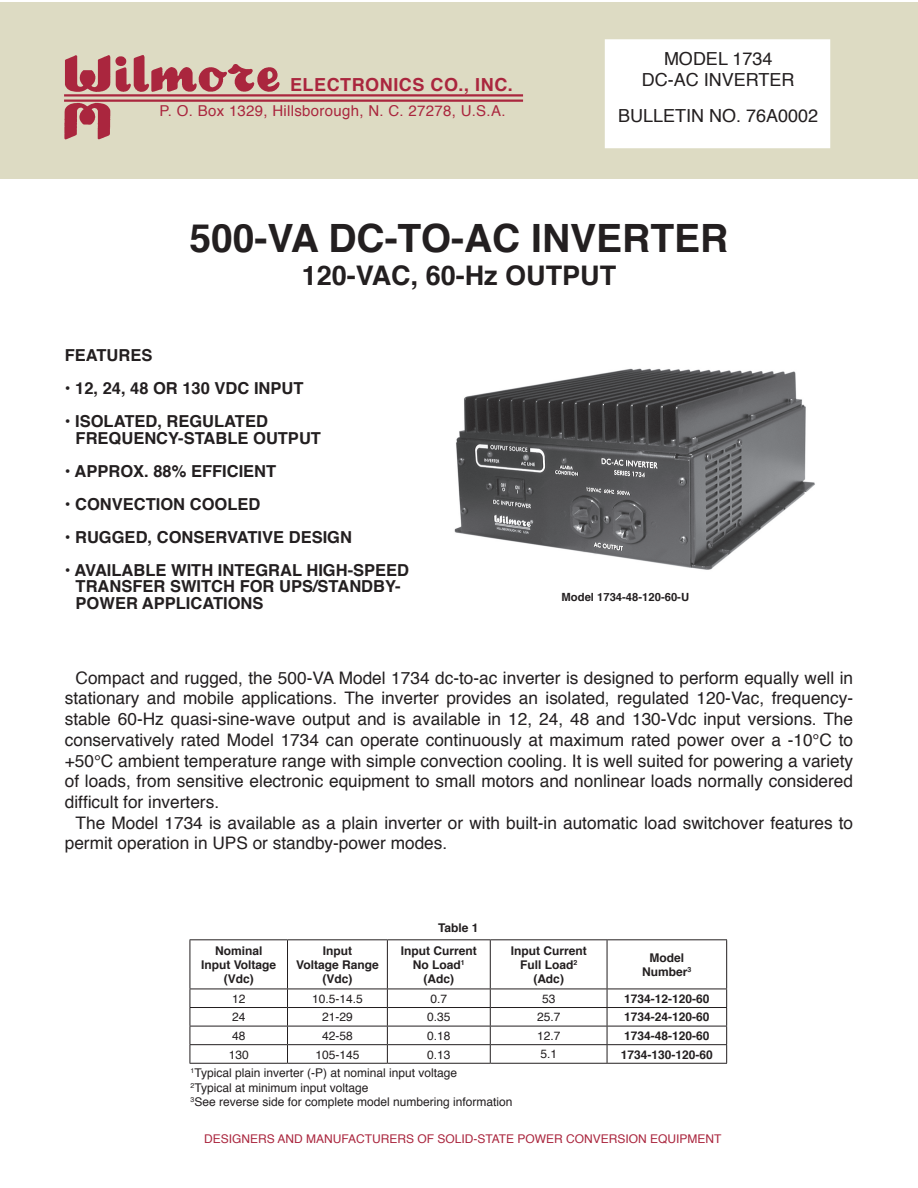
<style>
.page{position:relative;width:918px;height:1188px;background:#fff}
.page>*{position:absolute;margin:0;border:0;box-sizing:border-box;transform-origin:0 0}
.t1{font:700 39px "Helvetica";color:#231f20}
.t2{font:700 27px "Helvetica";color:#231f20}
.t3{font:18px/21.6px "Helvetica";color:#231f20;text-align:center}
.t4{font:700 18px "Helvetica";letter-spacing:.03em;color:#aa263e}
.t5{font:17.25px/20.7px "Helvetica";color:#231f20;text-align:justify}
.t6{font:700 16.5px/16.5px "Helvetica";color:#231f20}
.t7{font:15px "Helvetica";letter-spacing:.02em;color:#aa263e}
.t8{font:12px/14.4px "Helvetica";color:#231f20}
.t9{font:700 12px/14.4px "Helvetica";color:#231f20;text-align:center}
.t10{font:12px "Helvetica";color:#aa263e}
.t11{font:700 11.25px "Helvetica";color:#231f20}
</style>
<div class="page">
<hr style="left:190px;top:939px;width:98px;height:1px;background:#231f20">
<hr style="left:190px;top:940px;width:1px;height:49px;background:#231f20">
<hr style="left:288px;top:939px;width:99px;height:1px;background:#231f20">
<hr style="left:287px;top:940px;width:1px;height:49px;background:#231f20">
<hr style="left:387px;top:939px;width:103px;height:1px;background:#231f20">
<hr style="left:387px;top:940px;width:1px;height:49px;background:#231f20">
<hr style="left:490px;top:939px;width:117px;height:1px;background:#231f20">
<hr style="left:490px;top:940px;width:1px;height:49px;background:#231f20">
<hr style="left:607px;top:939px;width:120px;height:1px;background:#231f20">
<hr style="left:607px;top:940px;width:1px;height:49px;background:#231f20">
<hr style="left:726px;top:940px;width:1px;height:49px;background:#231f20">
<hr style="left:190px;top:989px;width:98px;height:1px;background:#231f20">
<hr style="left:288px;top:989px;width:99px;height:1px;background:#231f20">
<hr style="left:387px;top:989px;width:103px;height:1px;background:#231f20">
<hr style="left:490px;top:989px;width:117px;height:1px;background:#231f20">
<hr style="left:607px;top:989px;width:120px;height:1px;background:#231f20">
<hr style="left:190px;top:1007px;width:98px;height:1px;background:#231f20">
<hr style="left:288px;top:1007px;width:99px;height:1px;background:#231f20">
<hr style="left:387px;top:1007px;width:103px;height:1px;background:#231f20">
<hr style="left:490px;top:1007px;width:117px;height:1px;background:#231f20">
<hr style="left:607px;top:1007px;width:120px;height:1px;background:#231f20">
<hr style="left:190px;top:1026px;width:98px;height:1px;background:#231f20">
<hr style="left:288px;top:1026px;width:99px;height:1px;background:#231f20">
<hr style="left:387px;top:1026px;width:103px;height:1px;background:#231f20">
<hr style="left:490px;top:1026px;width:117px;height:1px;background:#231f20">
<hr style="left:607px;top:1026px;width:120px;height:1px;background:#231f20">
<hr style="left:190px;top:1044px;width:98px;height:1px;background:#231f20">
<svg style="left:190px;top:989px;width:1px;height:74px"></svg>
<hr style="left:288px;top:1044px;width:99px;height:1px;background:#231f20">
<svg style="left:287px;top:989px;width:1px;height:74px"></svg>
<hr style="left:387px;top:1044px;width:103px;height:1px;background:#231f20">
<svg style="left:387px;top:989px;width:1px;height:74px"></svg>
<hr style="left:490px;top:1044px;width:117px;height:1px;background:#231f20">
<svg style="left:490px;top:989px;width:1px;height:74px"></svg>
<hr style="left:607px;top:1044px;width:120px;height:1px;background:#231f20">
<svg style="left:607px;top:989px;width:1px;height:74px"></svg>
<svg style="left:726px;top:989px;width:1px;height:74px"></svg>
<hr style="left:190px;top:1063px;width:98px;height:1px;background:#231f20">
<hr style="left:288px;top:1063px;width:99px;height:1px;background:#231f20">
<hr style="left:387px;top:1063px;width:103px;height:1px;background:#231f20">
<hr style="left:490px;top:1063px;width:117px;height:1px;background:#231f20">
<hr style="left:607px;top:1063px;width:120px;height:1px;background:#231f20">
<img style="left:454px;top:368px;width:361px;height:202px">
<div style="left:0;top:2px;width:918px;height:177px;background:#dddbc3"></div>
<div style="left:605px;top:39px;width:225px;height:109px;background:#fff"></div>
<img style="left:64px;top:55px;width:221px;height:85px">
<hr style="left:64px;top:94px;width:459px;height:3px;background:#aa263e">
<hr style="left:64px;top:100px;width:459px;height:2px;background:#aa263e">
<p class="t4" style="left:290px;top:70px;width:224px">ELECTRONICS CO., INC.</p>
<p class="t7" style="left:160px;top:99px;width:347px">P. O. Box 1329, Hillsborough, N. C. 27278, U.S.A.</p>
<p class="t3" style="left:642px;top:48px;width:154px">MODEL 1734<br>DC-AC INVERTER</p>
<p class="t3" style="left:618px;top:106px;width:202px">BULLETIN NO. 76A0002</p>
<h1 class="t1" style="left:190px;top:207px;width:540px">500-VA DC-TO-AC INVERTER</h1>
<h2 class="t2" style="left:302px;top:254px;width:316px">120-VAC, 60-Hz OUTPUT</h2>
<p class="t6" style="left:65px;top:347px;width:89px">FEATURES</p>
<p class="t6" style="left:65px;top:380px;width:240px">• 12, 24, 48 OR 130 VDC INPUT</p>
<p class="t6" style="left:76px;top:413px;width:247px;text-indent:-11px">• ISOLATED, REGULATED<br>FREQUENCY-STABLE OUTPUT</p>
<p class="t6" style="left:65px;top:463px;width:213px">• APPROX. 88% EFFICIENT</p>
<p class="t6" style="left:65px;top:496px;width:197px">• CONVECTION COOLED</p>
<p class="t6" style="left:65px;top:529px;width:289px">• RUGGED, CONSERVATIVE DESIGN</p>
<p class="t6" style="left:76px;top:562px;width:335px;text-indent:-11px">• AVAILABLE WITH INTEGRAL HIGH-SPEED<br>TRANSFER SWITCH FOR UPS/STANDBY-<br>POWER APPLICATIONS</p>
<p class="t11" style="left:562px;top:588px;width:129px">Model 1734-48-120-60-U</p>
<p class="t5" style="left:65px;top:668px;width:790px;text-indent:11px">Compact and rugged, the 500-VA Model 1734 dc-to-ac inverter is designed to perform equally well in stationary and mobile applications. The inverter provides an isolated, regulated 120-Vac, frequency&shy;stable 60-Hz quasi-sine-wave output and is available in 12, 24, 48 and 130-Vdc input versions. The conservatively rated Model 1734 can operate continuously at maximum rated power over a -10°C to +50°C ambient temperature range with simple convection cooling. It is well suited for powering a variety of loads, from sensitive electronic equipment to small motors and nonlinear loads normally considered difficult for inverters.</p>
<p class="t5" style="left:65px;top:813px;width:790px;text-indent:11px">The Model 1734 is available as a plain inverter or with built-in automatic load switchover features to permit operation in UPS or standby-power modes.</p>
<p class="t9" style="left:438px;top:921px;width:42px">Table 1</p>
<p class="t9" style="left:201px;top:943px;width:77px">Nominal<br>Input Voltage (Vdc)</p>
<p class="t9" style="left:296px;top:943px;width:84px">Input<br>Voltage Range (Vdc)</p>
<p class="t9" style="left:401px;top:943px;width:77px">Input Current<br>No Load<sup>1 </sup>(Adc)</p>
<p class="t9" style="left:511px;top:943px;width:77px">Input Current<br>Full Load<sup>2 </sup>(Adc)</p>
<p class="t9" style="left:642px;top:951px;width:51px">Model<br>Number<sup>3</sup></p>
<p class="t8" style="left:232px;top:992px;width:15px">12</p>
<p class="t8" style="left:312px;top:992px;width:52px">10.5-14.5</p>
<p class="t8" style="left:431px;top:992px;width:18px">0.7</p>
<p class="t8" style="left:542px;top:992px;width:15px">53</p>
<p class="t9" style="left:624px;top:992px;width:87px">1734-12-120-60</p>
<p class="t8" style="left:232px;top:1010px;width:15px">24</p>
<p class="t8" style="left:322px;top:1010px;width:32px">21-29</p>
<p class="t8" style="left:427px;top:1010px;width:25px">0.35</p>
<p class="t8" style="left:537px;top:1010px;width:25px">25.7</p>
<p class="t9" style="left:624px;top:1010px;width:87px">1734-24-120-60</p>
<p class="t8" style="left:232px;top:1029px;width:15px">48</p>
<p class="t8" style="left:322px;top:1029px;width:32px">42-58</p>
<p class="t8" style="left:427px;top:1029px;width:25px">0.18</p>
<p class="t8" style="left:537px;top:1029px;width:25px">12.7</p>
<p class="t9" style="left:624px;top:1029px;width:87px">1734-48-120-60</p>
<p class="t8" style="left:229px;top:1048px;width:22px">130</p>
<p class="t8" style="left:315px;top:1048px;width:46px">105-145</p>
<p class="t8" style="left:427px;top:1048px;width:25px">0.13</p>
<p class="t8" style="left:540px;top:1047px;width:18px">5.1</p>
<p class="t9" style="left:621px;top:1047px;width:94px">1734-130-120-60</p>
<p class="t8" style="left:190px;top:1066px;width:324px"><sup>1</sup>Typical plain inverter (-P) at nominal input voltage<br><sup>2</sup>Typical at minimum input voltage<br><sup>3</sup>See reverse side for complete model numbering information</p>
<p class="t10" style="left:204px;top:1130px;width:519px">DESIGNERS AND MANUFACTURERS OF SOLID-STATE POWER CONVERSION EQUIPMENT</p>
</div>
